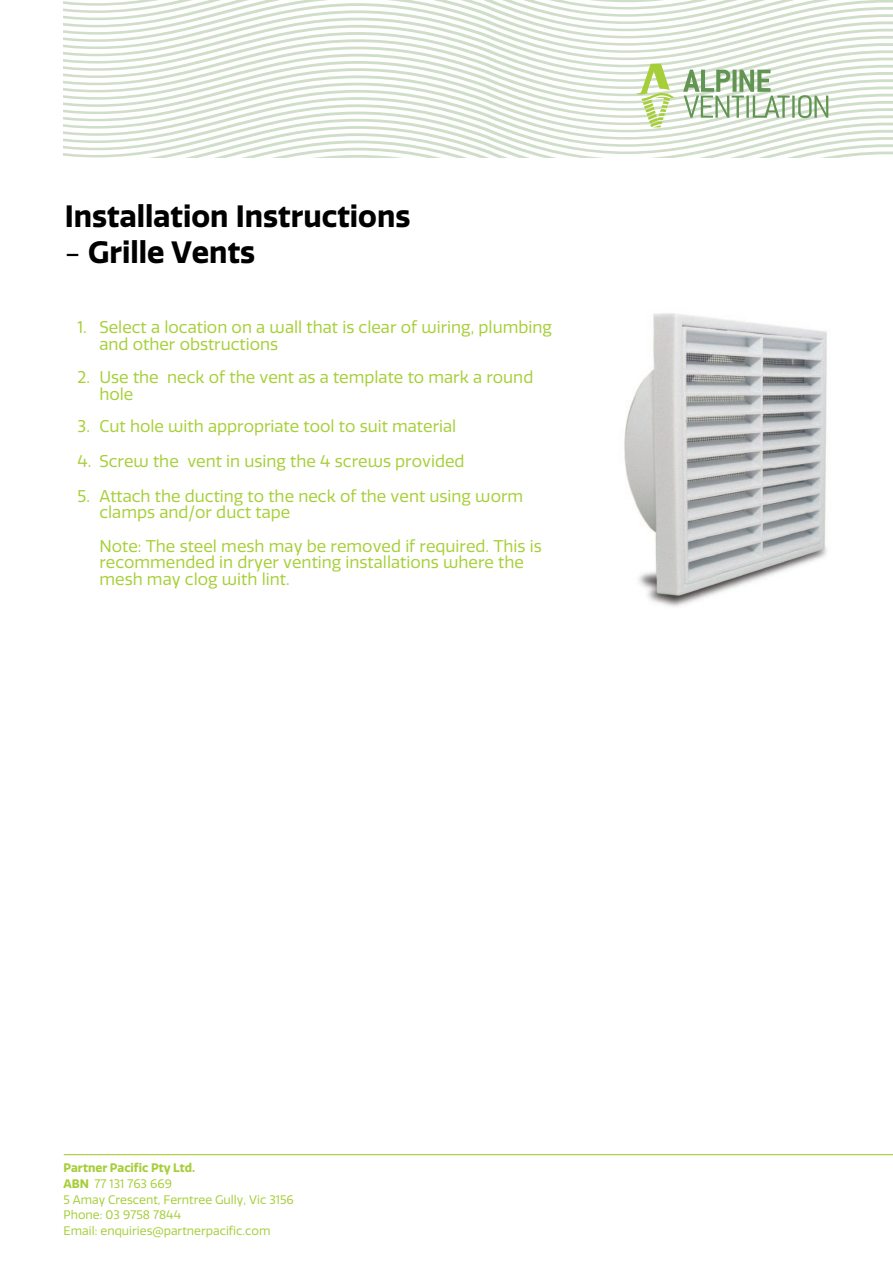
<style>
.page{position:relative;width:893px;height:1263px;background:#fff}
.page>*{position:absolute;margin:0;border:0;box-sizing:border-box;transform-origin:0 0}
.t1{font:700 30px "Quatro";color:#000}
.t2{font:16.5px/17.1px "Quatro";color:#a7cf38}
.t3{font:12px/15.8px "Quatro";color:#a6ce39}
.s1{font-weight:400}
.s2{font-weight:700}
</style>
<div class="page">
<svg style="left:64px;top:0;width:829px;height:3px"></svg>
<svg style="left:64px;top:3px;width:829px;height:7px"></svg>
<svg style="left:64px;top:10px;width:829px;height:8px"></svg>
<svg style="left:64px;top:18px;width:829px;height:7px"></svg>
<svg style="left:64px;top:25px;width:829px;height:7px"></svg>
<svg style="left:64px;top:32px;width:829px;height:7px"></svg>
<svg style="left:64px;top:39px;width:829px;height:8px"></svg>
<svg style="left:64px;top:47px;width:829px;height:7px"></svg>
<svg style="left:64px;top:54px;width:829px;height:7px"></svg>
<svg style="left:64px;top:61px;width:801px;height:3px"></svg>
<svg style="left:64px;top:64px;width:829px;height:93px"></svg>
<hr style="left:64px;top:1154px;width:829px;height:1px;background:#a6ce39">
<img style="left:624px;top:313px;width:203px;height:294px">
<h1 class="t1" style="left:65px;top:199px;width:347px">Installation Instructions</h1>
<h1 class="t1" style="left:65px;top:235px;width:192px"><span class="s1">-</span> Grille Vents</h1>
<p class="t2" style="left:99px;top:319px;width:454px;text-indent:-22px">1. Select a location on a wall that is clear of wiring, plumbing and other obstructions</p>
<p class="t2" style="left:99px;top:369px;width:435px;text-indent:-22px">2. Use the neck of the vent as a template to mark a round hole</p>
<p class="t2" style="left:77px;top:418px;width:380px">3. Cut hole with appropriate tool to suit material</p>
<p class="t2" style="left:77px;top:453px;width:389px">4. Screw the vent in using the 4 screws provided</p>
<p class="t2" style="left:99px;top:489px;width:425px;line-height:16px;text-indent:-22px">5. Attach the ducting to the neck of the vent using worm clamps and/or duct tape</p>
<p class="t2" style="left:99px;top:538px;width:444px;line-height:16.5px">Note: The steel mesh may be removed if required. This is recommended in dryer venting installations where the mesh may clog with lint.</p>
<p class="t3" style="left:64px;top:1160px;width:232px"><span class="s2">Partner Pacific Pty Ltd.<br>ABN</span> 77 131 763 669<br>5 Amay Crescent, Ferntree Gully, Vic 3156<br>Phone: 03 9758 7844<br>Email: enquiries@partnerpacific.com</p>
</div>
